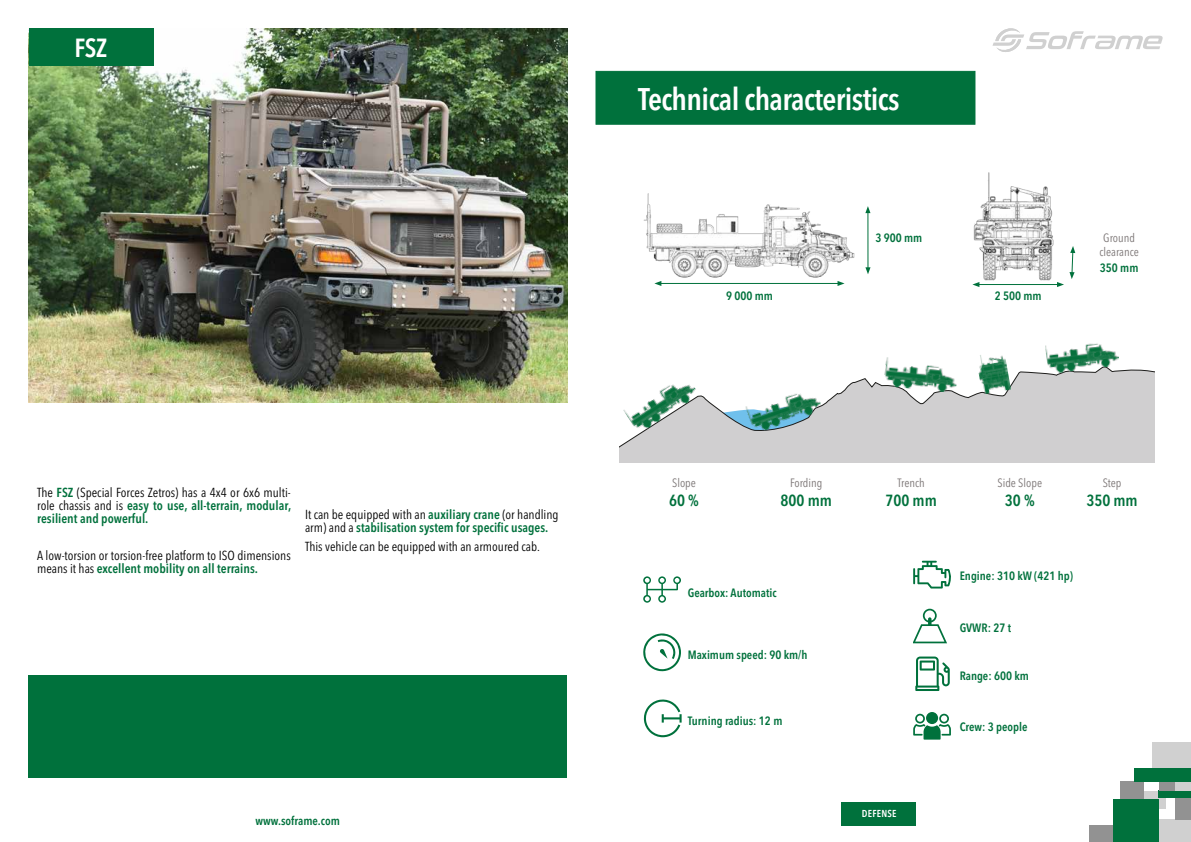
<style>
.page{position:relative;width:1191px;height:842px;background:#fff}
.page>*{position:absolute;margin:0;border:0;box-sizing:border-box;transform-origin:0 0}
.t1{font:600 condensed 31px "Avenir Next LT Pro";letter-spacing:-.02em;color:#fff}
.t2{font:600 condensed 26px "Avenir Next LT Pro";color:#fff}
.t3{font:600 condensed 16px "Avenir Next LT Pro";color:#00713c}
.t4{font:condensed 13px/13px "Avenir Next LT Pro";color:#000;text-align:justify}
.t5{font:600 condensed 13px/13px "Avenir Next LT Pro";color:#00713c}
.t6{font:600 condensed 12px "Avenir Next LT Pro";color:#00713c}
.t7{font:condensed 12px/14.4px "Avenir Next LT Pro";color:#7c7676;text-align:center}
.t8{font:600 condensed 10px "Avenir Next LT Pro";letter-spacing:.025em;color:#fff}
.s1{font-weight:600;color:#00713c}
.s2{font-weight:400;color:#000}
</style>
<div class="page">
<svg style="left:619px;top:369px;width:535px;height:93px;background:#d4d3d4"></svg>
<img style="left:643px;top:193px;width:212px;height:93px">
<hr style="left:660px;top:283px;width:179px;height:1px;background:#00713c">
<svg style="left:654px;top:281px;width:7px;height:5px"></svg>
<svg style="left:837px;top:281px;width:7px;height:5px"></svg>
<hr style="left:867px;top:212px;width:1px;height:57px;background:#00713c">
<svg style="left:865px;top:206px;width:5px;height:7px"></svg>
<svg style="left:865px;top:267px;width:5px;height:7px"></svg>
<hr style="left:978px;top:284px;width:80px;height:1px;background:#00713c">
<svg style="left:972px;top:282px;width:7px;height:5px"></svg>
<img style="left:973px;top:172px;width:81px;height:109px">
<svg style="left:1057px;top:246px;width:18px;height:41px"></svg>
<img style="left:745px;top:383px;width:78px;height:51px">
<img style="left:623px;top:371px;width:76px;height:63px">
<img style="left:975px;top:355px;width:36px;height:39px">
<img style="left:883px;top:357px;width:75px;height:36px">
<img style="left:1045px;top:343px;width:74px;height:31px">
<svg style="left:926px;top:712px;width:12px;height:12px"></svg>
<svg style="left:913px;top:714px;width:38px;height:26px"></svg>
<svg style="left:913px;top:561px;width:38px;height:27px"></svg>
<svg style="left:915px;top:656px;width:34px;height:35px"></svg>
<svg style="left:643px;top:576px;width:38px;height:27px"></svg>
<svg style="left:913px;top:609px;width:34px;height:34px"></svg>
<svg style="left:643px;top:633px;width:38px;height:38px"></svg>
<svg style="left:643px;top:699px;width:38px;height:38px"></svg>
<svg style="left:1143px;top:782px;width:15px;height:10px"></svg>
<div style="left:1153px;top:742px;width:38px;height:29px;background:#d0d0d0"></div>
<div style="left:1158px;top:819px;width:33px;height:23px;background:#d0d0d0"></div>
<div style="left:1120px;top:782px;width:23px;height:17px;background:#929292"></div>
<div style="left:1175px;top:796px;width:16px;height:23px;background:#929292"></div>
<div style="left:1134px;top:768px;width:57px;height:14px;background:#00713c"></div>
<div style="left:1143px;top:792px;width:22px;height:17px;background:#d0d0d0"></div>
<div style="left:1158px;top:790px;width:33px;height:7px;background:#00713c"></div>
<div style="left:1174px;top:782px;width:17px;height:8px;background:#d0d0d0"></div>
<div style="left:1158px;top:782px;width:16px;height:8px;background:#929292"></div>
<div style="left:1088px;top:825px;width:25px;height:17px;background:#929292"></div>
<div style="left:1113px;top:799px;width:45px;height:43px;background:#00713c"></div>
<div style="left:841px;top:802px;width:74px;height:23px;background:#00713c"></div>
<div style="left:28px;top:675px;width:539px;height:103px;background:#00713c"></div>
<div style="left:595px;top:71px;width:380px;height:54px;background:#00713c;border:1px solid #00713c"></div>
<svg style="left:992px;top:28px;width:170px;height:24px"></svg>
<img style="left:28px;top:28px;width:539px;height:375px">
<div style="left:29px;top:28px;width:125px;height:38px;background:#00713c"></div>
<h2 class="t2" style="left:75px;top:33px;width:34px">FSZ</h2>
<p class="t4" style="left:37px;top:486px;width:255px">The <span class="s1">FSZ</span> (Special Forces Zetros) has a 4x4 or 6x6 multi&shy;role chassis and is <span class="s1">easy to use, all-terrain, modular, resilient and powerful.</span></p>
<p class="t4" style="left:37px;top:549px;width:255px">A low-torsion or torsion-free platform to ISO dimensions means it has <span class="s1">excellent mobility on all terrains.</span></p>
<p class="t5" style="left:305px;top:508px;width:255px"><span class="s2">It can be equipped with an</span> auxiliary crane <span class="s2">(or handling arm) and a</span> stabilisation system for specific usages.</p>
<p class="t4" style="left:305px;top:540px;width:236px">This vehicle can be equipped with an armoured cab.</p>
<p class="t6" style="left:255px;top:813px;width:86px">www.soframe.com</p>
<h1 class="t1" style="left:638px;top:80px;width:263px">Technical characteristics</h1>
<p class="t6" style="left:726px;top:289px;width:48px">9 000 mm</p>
<p class="t6" style="left:875px;top:230px;width:48px">3 900 mm</p>
<p class="t6" style="left:994px;top:289px;width:48px">2 500 mm</p>
<p class="t7" style="left:1099px;top:230px;width:41px">Ground clearance</p>
<p class="t6" style="left:1099px;top:260px;width:40px">350 mm</p>
<p class="t7" style="left:672px;top:475px;width:25px">Slope</p>
<p class="t3" style="left:669px;top:491px;width:31px">60 %</p>
<p class="t7" style="left:790px;top:475px;width:34px">Fording</p>
<p class="t3" style="left:780px;top:491px;width:53px">800 mm</p>
<p class="t6" style="left:688px;top:586px;width:90px">Gearbox: Automatic</p>
<p class="t6" style="left:688px;top:648px;width:121px">Maximum speed: 90 km/h</p>
<p class="t6" style="left:688px;top:714px;width:96px">Turning radius: 12 m</p>
<p class="t7" style="left:897px;top:475px;width:29px">Trench</p>
<p class="t3" style="left:885px;top:491px;width:53px">700 mm</p>
<p class="t7" style="left:997px;top:475px;width:46px">Side Slope</p>
<p class="t3" style="left:1005px;top:491px;width:31px">30 %</p>
<p class="t7" style="left:1102px;top:475px;width:20px">Step</p>
<p class="t3" style="left:1086px;top:491px;width:53px">350 mm</p>
<p class="t6" style="left:959px;top:568px;width:115px">Engine: 310 kW (421 hp)</p>
<p class="t6" style="left:959px;top:621px;width:53px">GVWR: 27 t</p>
<p class="t6" style="left:959px;top:668px;width:71px">Range: 600 km</p>
<p class="t6" style="left:959px;top:720px;width:69px">Crew: 3 people</p>
<p class="t8" style="left:862px;top:808px;width:36px">DEFENSE</p>
</div>
